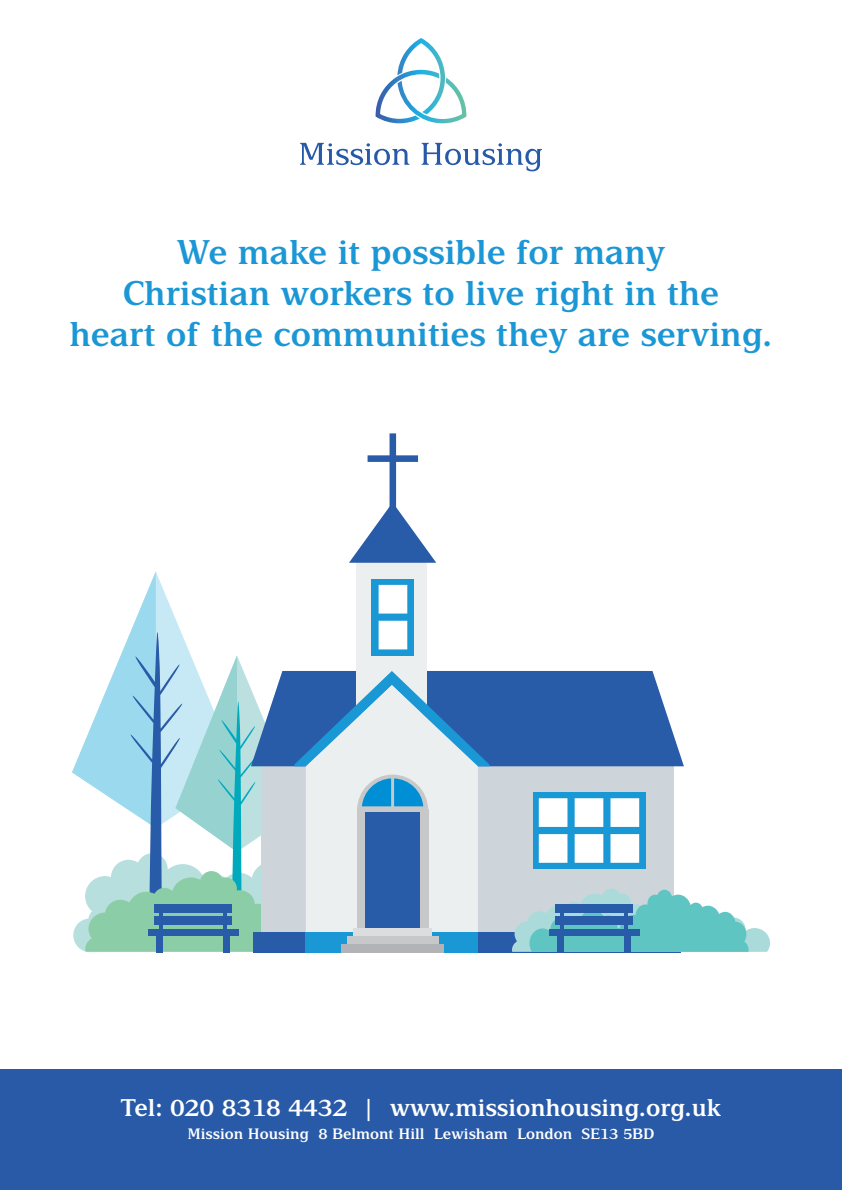
<style>
.page{position:relative;width:842px;height:1191px;background:#fff}
.page>*{position:absolute;margin:0;border:0;box-sizing:border-box;transform-origin:0 0}
.t1{font:600 34px/40.8px "Delima";color:#1b97d5;text-align:center}
.t2{font:600 24px "Delima";color:#fff}
.t3{font:600 15px "Delima";color:#fff}
</style>
<div class="page">
<div style="left:0;top:1069px;width:842px;height:120px;background:#285aa8"></div>
<svg style="left:375px;top:38px;width:92px;height:85px"></svg>
<svg style="left:300px;top:143px;width:109px;height:22px"></svg>
<svg style="left:422px;top:143px;width:120px;height:28px"></svg>
<div style="left:261px;top:762px;width:413px;height:170px;background:#ced5da"></div>
<svg style="left:489px;top:671px;width:195px;height:95px;fill:#285ba8"></svg>
<div style="left:533px;top:792px;width:112px;height:77px;background:#1a97d5"></div>
<svg style="left:539px;top:798px;width:100px;height:64px"></svg>
<div style="left:357px;top:559px;width:70px;height:154px;background:#ebefef"></div>
<div style="left:254px;top:932px;width:427px;height:20px;background:#285ba8"></div>
<svg style="left:349px;top:433px;width:87px;height:130px"></svg>
<svg style="left:72px;top:571px;width:417px;height:381px"></svg>
<svg style="left:512px;top:888px;width:258px;height:63px"></svg>
<div style="left:549px;top:928px;width:90px;height:7px;background:#285ba8"></div>
<div style="left:555px;top:904px;width:77px;height:9px;background:#285ba8"></div>
<div style="left:555px;top:915px;width:77px;height:9px;background:#285ba8"></div>
<div style="left:557px;top:933px;width:7px;height:19px;background:#285ba8"></div>
<div style="left:624px;top:933px;width:7px;height:19px;background:#285ba8"></div>
<hr style="left:560px;top:907px;width:4px;height:23px;background:#285ba8">
<hr style="left:624px;top:907px;width:4px;height:23px;background:#285ba8">
<p class="t1" style="left:70px;top:232px;width:704px">We make it possible for many<br>Christian workers to live right in the<br>heart of the communities they are serving.</p>
<p class="t2" style="left:121px;top:1094px;width:602px">Tel: 020 8318 4432 | www.missionhousing.org.uk</p>
<p class="t3" style="left:187px;top:1125px;width:469px">Mission Housing 8 Belmont Hill Lewisham London SE13 5BD</p>
</div>
